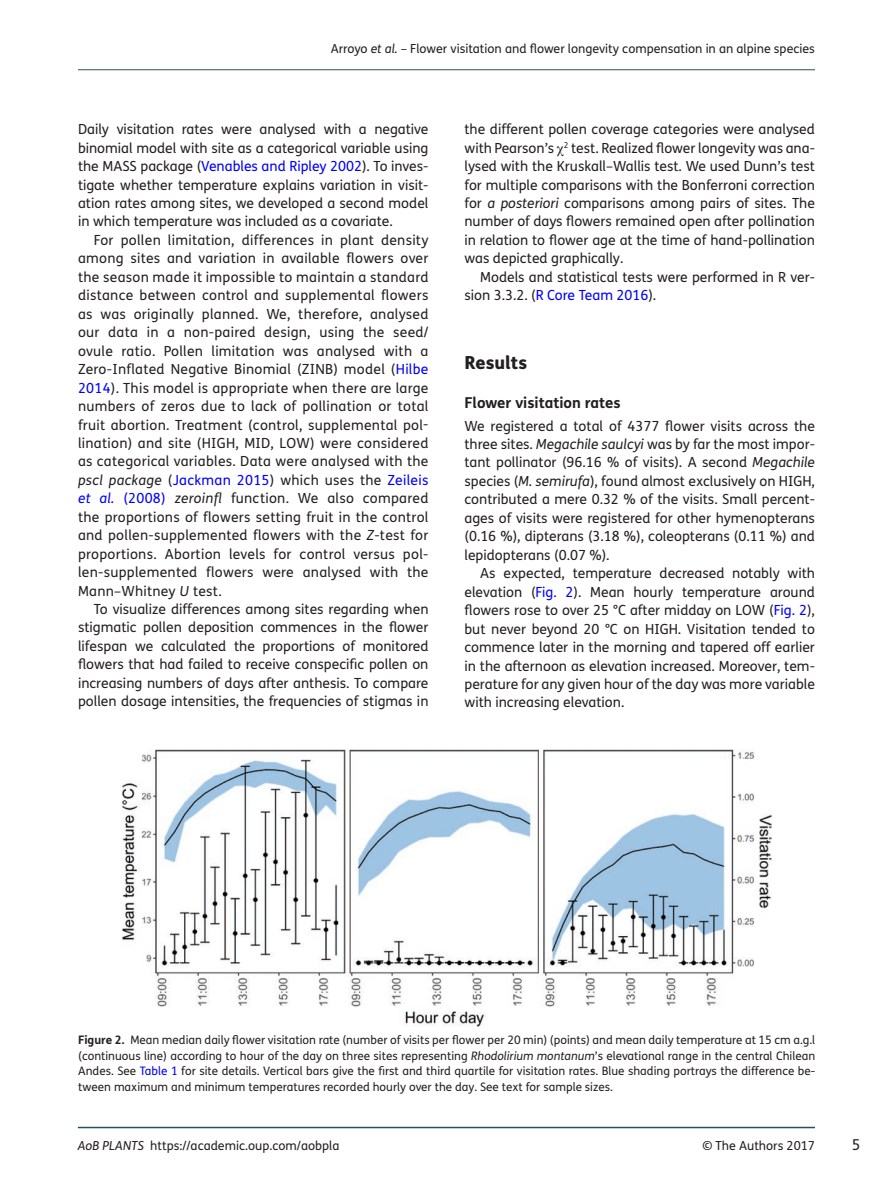
<style>
.page{position:relative;width:893px;height:1191px;background:#fff}
.page>*{position:absolute;margin:0;border:0;box-sizing:border-box;transform-origin:0 0}
.t1{font:800 18px "FS Me";color:#231f20}
.t2{font:700 15px "FS Me";color:#231f20}
.t3{font:15px "FS Me";color:#231f20}
.t4{font:13.95px/18.5px "FS Me";color:#231f20;text-align:justify}
.t5{font:12.45px "FS Me";color:#231f20}
.t6{font:11.7px/15.8px "FS Me";color:#231f20;text-align:justify}
.s1{font-style:italic}
.s2{color:#00f}
.s3{font-style:italic;color:#00f}
.s4{font-family:"Gandhari Unicode"}
.s5{font-weight:700}
</style>
<div class="page">
<hr style="left:78px;top:69px;width:737px;height:1px;background:#295157">
<hr style="left:78px;top:1126px;width:737px;height:2px;background:#295157">
<img style="left:122px;top:749px;width:650px;height:277px">
<p class="t5" style="left:331px;top:40px;width:486px">Arroyo <span class="s1">et al.</span> – Flower visitation and flower longevity compensation in an alpine species</p>
<p class="t4" style="left:78px;top:120px;width:352px">Daily visitation rates were analysed with a negative binomial model with site as a categorical variable using the MASS package (<span class="s2">Venables and Ripley 2002</span>). To inves&shy;tigate whether temperature explains variation in visit&shy;ation rates among sites, we developed a second model in which temperature was included as a covariate.</p>
<p class="t4" style="left:78px;top:230px;width:352px;text-indent:16px">For pollen limitation, differences in plant density among sites and variation in available flowers over the season made it impossible to maintain a standard distance between control and supplemental flowers as was originally planned. We, therefore, analysed our data in a non-paired design, using the seed/ ovule ratio. Pollen limitation was analysed with a Zero-Inflated Negative Binomial (ZINB) model (<span class="s2">Hilbe 2014</span>). This model is appropriate when there are large numbers of zeros due to lack of pollination or total fruit abortion. Treatment (control, supplemental pol&shy;lination) and site (HIGH, MID, LOW) were considered as categorical variables. Data were analysed with the <span class="s1">pscl package</span> (<span class="s2">Jackman 2015</span>) which uses the <span class="s2">Zeileis </span><span class="s3">et al.</span> <span class="s2">(2008)</span> <span class="s1">zeroinfl</span> function. We also compared the proportions of flowers setting fruit in the control and pollen-supplemented flowers with the <span class="s1">Z</span>-test for proportions. Abortion levels for control versus pol&shy;len-supplemented flowers were analysed with the Mann–Whitney <span class="s1">U</span> test.</p>
<p class="t4" style="left:78px;top:599px;width:352px;text-indent:16px">To visualize differences among sites regarding when stigmatic pollen deposition commences in the flower lifespan we calculated the proportions of monitored flowers that had failed to receive conspecific pollen on increasing numbers of days after anthesis. To compare pollen dosage intensities, the frequencies of stigmas in</p>
<p class="t4" style="left:464px;top:120px;width:352px">the different pollen coverage categories were analysed with Pearson’s <span class="s4">χ</span><sup>2</sup> test. Realized flower longevity was ana&shy;lysed with the Kruskall–Wallis test. We used Dunn’s test for multiple comparisons with the Bonferroni correction for <span class="s1">a posteriori</span> comparisons among pairs of sites. The number of days flowers remained open after pollination in relation to flower age at the time of hand-pollination was depicted graphically.</p>
<p class="t4" style="left:464px;top:267px;width:352px;text-indent:16px">Models and statistical tests were performed in R ver&shy;sion 3.3.2. (<span class="s2">R Core Team 2016</span>).</p>
<p class="t1" style="left:464px;top:348px;width:64px">Results</p>
<p class="t2" style="left:464px;top:391px;width:158px">Flower visitation rates</p>
<p class="t4" style="left:464px;top:416px;width:352px">We registered a total of 4377 flower visits across the three sites. <span class="s1">Megachile saulcyi</span> was by far the most impor&shy;tant pollinator (96.16 % of visits). A second <span class="s1">Megachile </span>species (<span class="s1">M. semirufa</span>), found almost exclusively on HIGH, contributed a mere 0.32 % of the visits. Small percent&shy;ages of visits were registered for other hymenopterans (0.16 %), dipterans (3.18 %), coleopterans (0.11 %) and lepidopterans (0.07 %).</p>
<p class="t4" style="left:464px;top:564px;width:352px;text-indent:16px">As expected, temperature decreased notably with elevation (<span class="s2">Fig. 2</span>). Mean hourly temperature around flowers rose to over 25 °C after midday on LOW (<span class="s2">Fig. 2</span>), but never beyond 20 °C on HIGH. Visitation tended to commence later in the morning and tapered off earlier in the afternoon as elevation increased. Moreover, tem&shy;perature for any given hour of the day was more variable with increasing elevation.</p>
<p class="t6" style="left:78px;top:1031px;width:739px"><span class="s5">Figure 2.</span> Mean median daily flower visitation rate (number of visits per flower per 20 min) (points) and mean daily temperature at 15 cm a.g.l (continuous line) according to hour of the day on three sites representing <span class="s1">Rhodolirium montanum</span>’s elevational range in the central Chilean Andes. See <span class="s2">Table 1</span> for site details. Vertical bars give the first and third quartile for visitation rates. Blue shading portrays the difference be&shy;tween maximum and minimum temperatures recorded hourly over the day. See text for sample sizes.</p>
<p class="t5" style="left:78px;top:1137px;width:263px"><span class="s1">AoB PLANTS</span> https://academic.oup.com/aobpla</p>
<p class="t5" style="left:702px;top:1137px;width:114px">© The Authors 2017</p>
<p class="t3" style="left:852px;top:1134px;width:10px">5</p>
</div>
